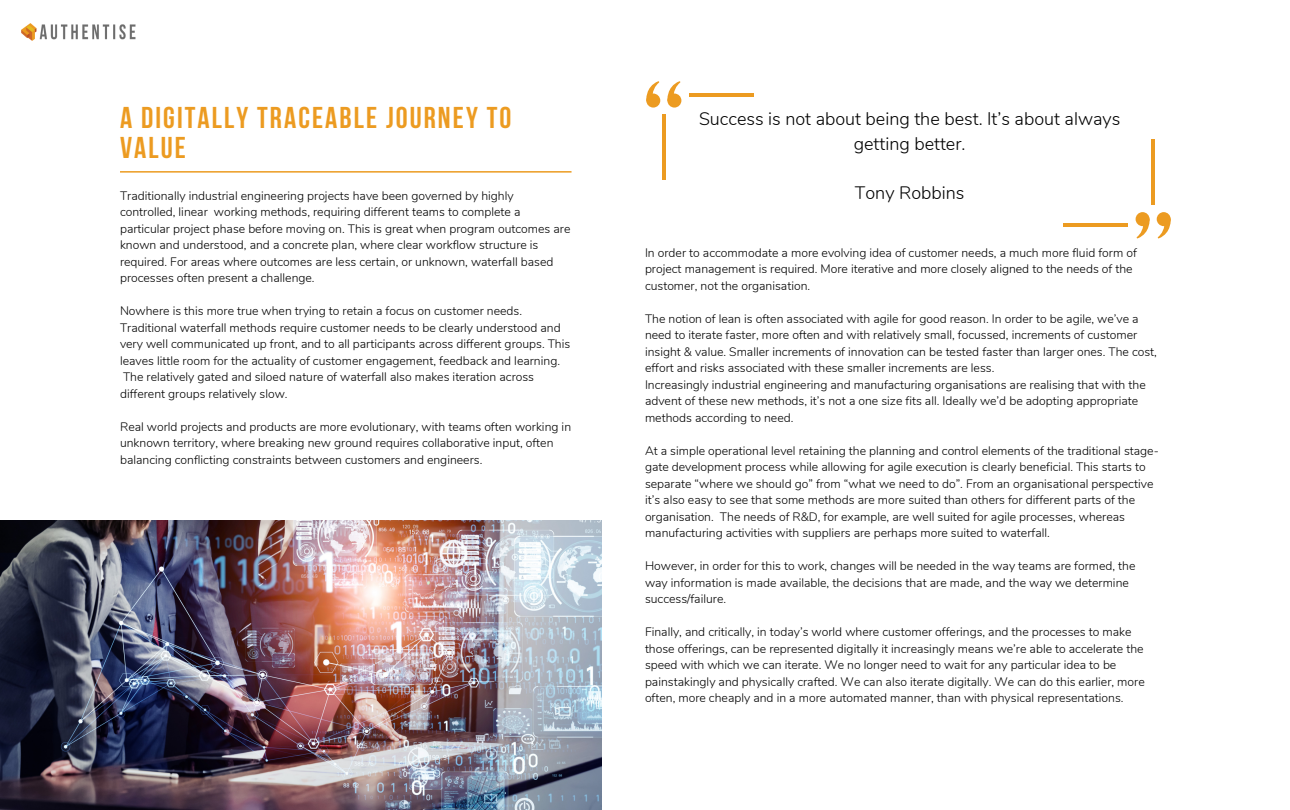
<style>
.page{position:relative;width:1290px;height:810px;background:#fff}
.page>*{position:absolute;margin:0;border:0;box-sizing:border-box;transform-origin:0 0}
.t1{font:700 30px/30px "Bebas Neue";letter-spacing:.07em;color:#ec9b21}
.t2{font:300 18px/24.8px "Nunito";color:#000;text-align:center}
.t3{font:300 12.2px/16.5px "Nunito";color:#000}
</style>
<div class="page">
<hr style="left:120px;top:171px;width:452px;height:2px;background:#ec9b21">
<svg style="left:667px;top:94px;width:14px;height:14px"></svg>
<svg style="left:667px;top:81px;width:14px;height:24px"></svg>
<svg style="left:646px;top:94px;width:14px;height:14px"></svg>
<svg style="left:646px;top:81px;width:14px;height:24px"></svg>
<hr style="left:662px;top:115px;width:4px;height:65px;background:#ec9b21">
<hr style="left:689px;top:93px;width:65px;height:3px;background:#ec9b21">
<img style="left:0;top:520px;width:602px;height:290px">
<div style="left:1136px;top:212px;width:14px;height:14px;background:#ec9b21;border-radius:50%"></div>
<svg style="left:1136px;top:214px;width:14px;height:25px"></svg>
<div style="left:1157px;top:212px;width:14px;height:14px;background:#ec9b21;border-radius:50%"></div>
<svg style="left:1157px;top:214px;width:14px;height:25px"></svg>
<hr style="left:1151px;top:140px;width:4px;height:65px;background:#ec9b21">
<hr style="left:1063px;top:223px;width:65px;height:4px;background:#ec9b21">
<img style="left:21px;top:24px;width:115px;height:16px">
<p class="t1" style="left:120px;top:105px;width:393px">A DIGITALLY TRACEABLE JOURNEY TO<br>VALUE</p>
<p class="t2" style="left:699px;top:107px;width:423px">Success is not about being the best. It’s about always getting better.</p>
<p class="t2" style="left:855px;top:181px;width:111px">Tony Robbins</p>
<p class="t3" style="left:120px;top:188px;width:452px">Traditionally industrial engineering projects have been governed by highly controlled, linear working methods, requiring different teams to complete a particular project phase before moving on. This is great when program outcomes are known and understood, and a concrete plan, where clear workflow structure is required. For areas where outcomes are less certain, or unknown, waterfall based processes often present a challenge.</p>
<p class="t3" style="left:120px;top:303px;width:452px">Nowhere is this more true when trying to retain a focus on customer needs.<br>Traditional waterfall methods require customer needs to be clearly understood and very well communicated up front, and to all participants across different groups. This leaves little room for the actuality of customer engagement, feedback and learning.<br>The relatively gated and siloed nature of waterfall also makes iteration across different groups relatively slow.</p>
<p class="t3" style="left:120px;top:419px;width:453px">Real world projects and products are more evolutionary, with teams often working in unknown territory, where breaking new ground requires collaborative input, often balancing conflicting constraints between customers and engineers.</p>
<p class="t3" style="left:645px;top:244px;width:493px">In order to accommodate a more evolving idea of customer needs, a much more fluid form of project management is required. More iterative and more closely aligned to the needs of the customer, not the organisation.</p>
<p class="t3" style="left:645px;top:310px;width:513px">The notion of lean is often associated with agile for good reason. In order to be agile, we’ve a need to iterate faster, more often and with relatively small, focussed, increments of customer insight &amp; value. Smaller increments of innovation can be tested faster than larger ones. The cost, effort and risks associated with these smaller increments are less.</p>
<p class="t3" style="left:645px;top:376px;width:502px">Increasingly industrial engineering and manufacturing organisations are realising that with the advent of these new methods, it’s not a one size fits all. Ideally we’d be adopting appropriate methods according to need.</p>
<p class="t3" style="left:645px;top:442px;width:515px">At a simple operational level retaining the planning and control elements of the traditional stage&shy;gate development process while allowing for agile execution is clearly beneficial. This starts to separate “where we should go” from “what we need to do”. From an organisational perspective it’s also easy to see that some methods are more suited than others for different parts of the organisation. The needs of R&amp;D, for example, are well suited for agile processes, whereas manufacturing activities with suppliers are perhaps more suited to waterfall.</p>
<p class="t3" style="left:645px;top:558px;width:492px">However, in order for this to work, changes will be needed in the way teams are formed, the way information is made available, the decisions that are made, and the way we determine success/failure.</p>
<p class="t3" style="left:645px;top:624px;width:501px">Finally, and critically, in today’s world where customer offerings, and the processes to make those offerings, can be represented digitally it increasingly means we’re able to accelerate the speed with which we can iterate. We no longer need to wait for any particular idea to be painstakingly and physically crafted. We can also iterate digitally. We can do this earlier, more often, more cheaply and in a more automated manner, than with physical representations.</p>
</div>
